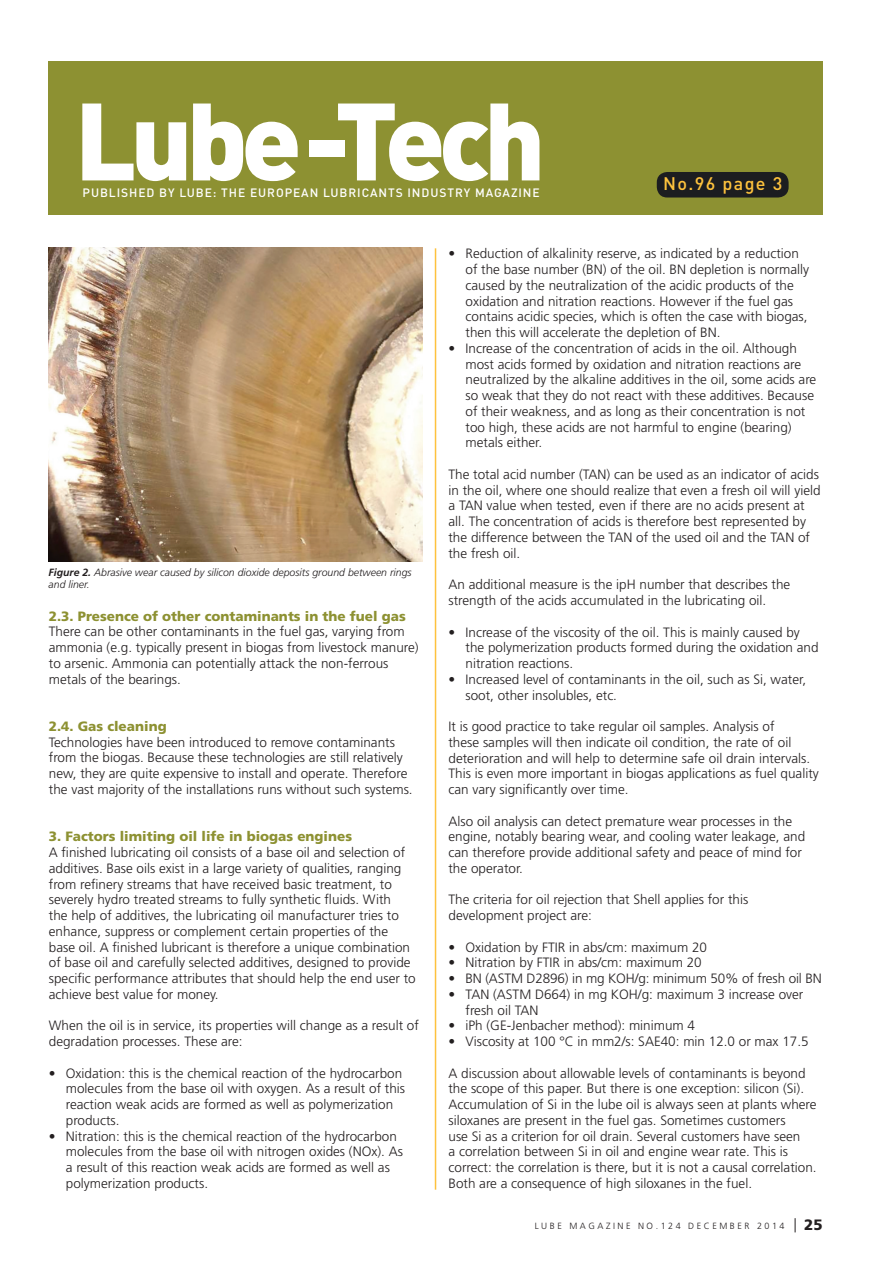
<style>
.page{position:relative;width:884px;height:1267px;background:#fff}
.page>*{position:absolute;margin:0;border:0;box-sizing:border-box;transform-origin:0 0}
.t1{font:900 108px "DIN";letter-spacing:-.06em;color:#fff}
.t2{font:500 18px "DIN";letter-spacing:.075em;color:#fec23d}
.t3{font:900 15px "Frutiger";color:#231f20}
.t4{font:300 13.5px/15.8px "Frutiger";color:#231f20}
.t5{font:900 13.5px "Frutiger";color:#8d9132}
.t6{font:500 12px "DIN";letter-spacing:.075em;color:#fff}
.t7{font:italic 300 10.5px/12px "Frutiger";color:#231f20}
.t8{font:300 9px "Frutiger";letter-spacing:.28em;color:#231f20}
.s1{font-weight:700}
</style>
<div class="page">
<svg style="left:795px;top:1218px;width:1px;height:14px"></svg>
<div style="left:49px;top:61px;width:773px;height:153px;background:#8d9132"></div>
<div style="left:657px;top:172px;width:131px;height:25px;background:#1c1d20;border-radius:10px"></div>
<img style="left:49px;top:248px;width:374px;height:313px">
<hr style="left:435px;top:248px;width:1px;height:941px;background:#fec23d">
<p class="t1" style="left:75px;top:69px;width:472px">Lube-Tech</p>
<p class="t6" style="left:83px;top:185px;width:459px">PUBLISHED BY LUBE: THE EUROPEAN LUBRICANTS INDUSTRY MAGAZINE</p>
<p class="t2" style="left:663px;top:172px;width:121px">No.96 page 3</p>
<p class="t7" style="left:49px;top:566px;width:364px"><span class="s1">Figure 2.</span> Abrasive wear caused by silicon dioxide deposits ground between rings and liner.</p>
<p class="t5" style="left:49px;top:608px;width:358px">2.3. Presence of other contaminants in the fuel gas</p>
<p class="t4" style="left:49px;top:624px;width:371px">There can be other contaminants in the fuel gas, varying from ammonia (e.g. typically present in biogas from livestock manure) to arsenic. Ammonia can potentially attack the non-ferrous metals of the bearings.</p>
<p class="t5" style="left:49px;top:718px;width:119px">2.4. Gas cleaning</p>
<p class="t4" style="left:49px;top:734px;width:365px">Technologies have been introduced to remove contaminants from the biogas. Because these technologies are still relatively new, they are quite expensive to install and operate. Therefore the vast majority of the installations runs without such systems.</p>
<p class="t5" style="left:49px;top:828px;width:305px">3. Factors limiting oil life in biogas engines</p>
<p class="t4" style="left:49px;top:844px;width:368px">A finished lubricating oil consists of a base oil and selection of additives. Base oils exist in a large variety of qualities, ranging from refinery streams that have received basic treatment, to severely hydro treated streams to fully synthetic fluids. With<br>the help of additives, the lubricating oil manufacturer tries to enhance, suppress or complement certain properties of the base oil. A finished lubricant is therefore a unique combination of base oil and carefully selected additives, designed to provide specific performance attributes that should help the end user to achieve best value for money.</p>
<p class="t4" style="left:49px;top:1017px;width:372px">When the oil is in service, its properties will change as a result of degradation processes. These are:</p>
<p class="t4" style="left:66px;top:1065px;width:341px;text-indent:-17px">• Oxidation: this is the chemical reaction of the hydrocarbon molecules from the base oil with oxygen. As a result of this reaction weak acids are formed as well as polymerization products.</p>
<p class="t4" style="left:66px;top:1128px;width:339px;text-indent:-17px">• Nitration: this is the chemical reaction of the hydrocarbon molecules from the base oil with nitrogen oxides (NOx). As a result of this reaction weak acids are formed as well as polymerization products.</p>
<p class="t4" style="left:465px;top:246px;width:345px;text-indent:-17px">• Reduction of alkalinity reserve, as indicated by a reduction of the base number (BN) of the oil. BN depletion is normally caused by the neutralization of the acidic products of the oxidation and nitration reactions. However if the fuel gas contains acidic species, which is often the case with biogas, then this will accelerate the depletion of BN.</p>
<p class="t4" style="left:465px;top:340px;width:352px;text-indent:-17px">• Increase of the concentration of acids in the oil. Although most acids formed by oxidation and nitration reactions are neutralized by the alkaline additives in the oil, some acids are so weak that they do not react with these additives. Because of their weakness, and as long as their concentration is not too high, these acids are not harmful to engine (bearing) metals either.</p>
<p class="t4" style="left:448px;top:466px;width:374px">The total acid number (TAN) can be used as an indicator of acids in the oil, where one should realize that even a fresh oil will yield a TAN value when tested, even if there are no acids present at all. The concentration of acids is therefore best represented by the difference between the TAN of the used oil and the TAN of the fresh oil.</p>
<p class="t4" style="left:448px;top:576px;width:343px">An additional measure is the ipH number that describes the strength of the acids accumulated in the lubricating oil.</p>
<p class="t4" style="left:465px;top:624px;width:355px;text-indent:-17px">• Increase of the viscosity of the oil. This is mainly caused by the polymerization products formed during the oxidation and nitration reactions.</p>
<p class="t4" style="left:465px;top:671px;width:342px;text-indent:-17px">• Increased level of contaminants in the oil, such as Si, water, soot, other insolubles, etc.</p>
<p class="t4" style="left:448px;top:718px;width:372px">It is good practice to take regular oil samples. Analysis of<br>these samples will then indicate oil condition, the rate of oil deterioration and will help to determine safe oil drain intervals.<br>This is even more important in biogas applications as fuel quality can vary significantly over time.</p>
<p class="t4" style="left:448px;top:813px;width:358px">Also oil analysis can detect premature wear processes in the engine, notably bearing wear, and cooling water leakage, and can therefore provide additional safety and peace of mind for the operator.</p>
<p class="t4" style="left:448px;top:891px;width:301px">The criteria for oil rejection that Shell applies for this development project are:</p>
<p class="t4" style="left:448px;top:939px;width:260px">• Oxidation by FTIR in abs/cm: maximum 20</p>
<p class="t4" style="left:448px;top:954px;width:255px">• Nitration by FTIR in abs/cm: maximum 20</p>
<p class="t4" style="left:448px;top:970px;width:375px">• BN (ASTM D2896) in mg KOH/g: minimum 50% of fresh oil BN</p>
<p class="t4" style="left:465px;top:986px;width:339px;text-indent:-17px">• TAN (ASTM D664) in mg KOH/g: maximum 3 increase over fresh oil TAN</p>
<p class="t4" style="left:448px;top:1017px;width:248px">• iPh (GE-Jenbacher method): minimum 4</p>
<p class="t4" style="left:448px;top:1033px;width:362px">• Viscosity at 100 °C in mm2/s: SAE40: min 12.0 or max 17.5</p>
<p class="t4" style="left:448px;top:1065px;width:370px">A discussion about allowable levels of contaminants is beyond the scope of this paper. But there is one exception: silicon (Si).<br>Accumulation of Si in the lube oil is always seen at plants where siloxanes are present in the fuel gas. Sometimes customers<br>use Si as a criterion for oil drain. Several customers have seen<br>a correlation between Si in oil and engine wear rate. This is correct: the correlation is there, but it is not a causal correlation.<br>Both are a consequence of high siloxanes in the fuel.</p>
<p class="t8" style="left:535px;top:1221px;width:251px">LUBE MAGAZINE NO.124 DECEMBER 2014</p>
<p class="t3" style="left:804px;top:1215px;width:20px">25</p>
</div>
